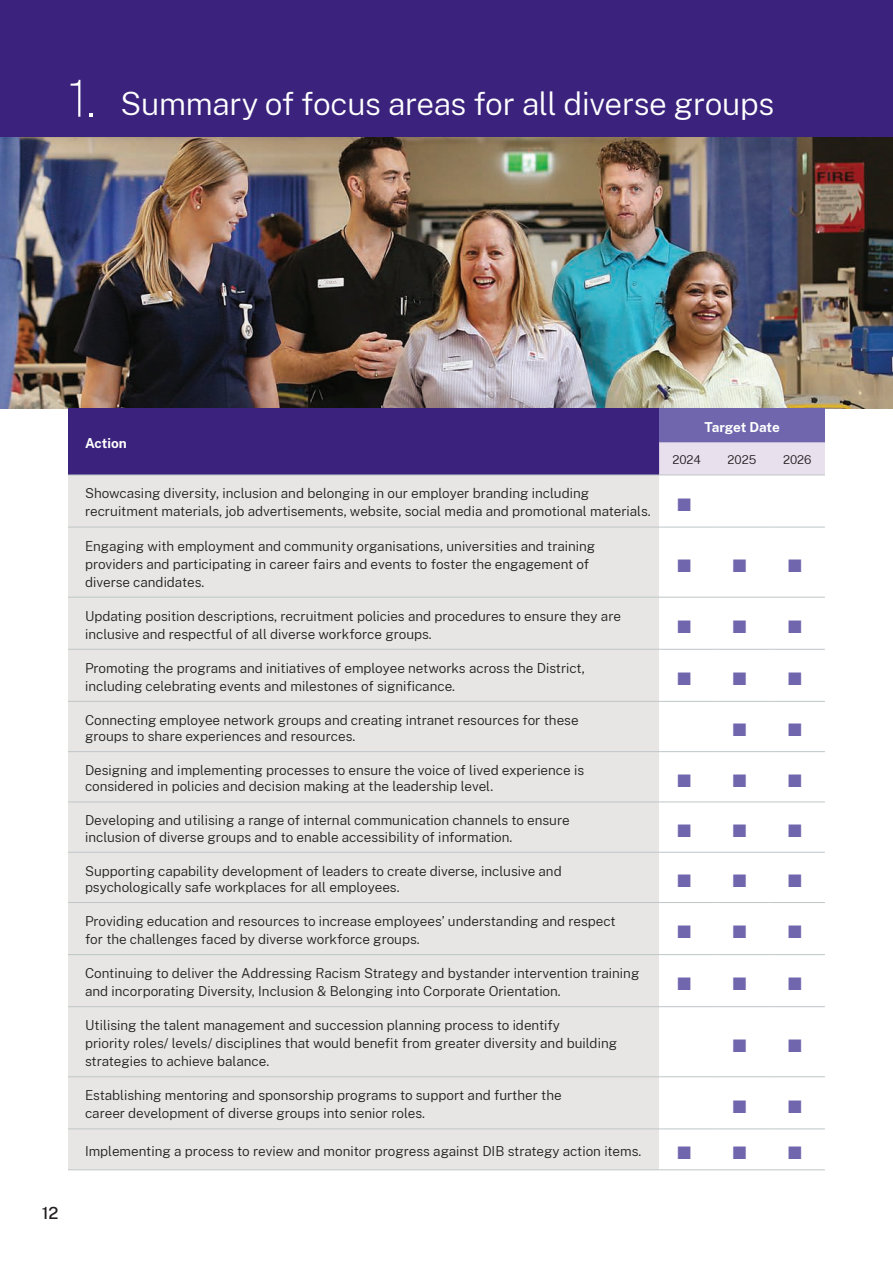
<style>
.page{position:relative;width:893px;height:1263px;background:#fff}
.page>*{position:absolute;margin:0;border:0;box-sizing:border-box;transform-origin:0 0}
.t1{font:100 51px "Public Sans";color:#fff}
.t2{font:300 31.5px "Public Sans";letter-spacing:-.01em;color:#fff}
.t3{font:27px "Arial";color:#6f66ae}
.t4{font:500 16.5px "Public Sans";color:#231f20}
.t5{font:300 13.5px/18px "Public Sans";color:#231f20}
.t6{font:700 13.5px "Public Sans";letter-spacing:-.01em;color:#fff}
.t7{font:300 12px "Public Sans";color:#231f20}
</style>
<div class="page">
<img style="left:0;top:136px;width:893px;height:272px">
<div style="left:0;top:0;width:893px;height:136px;background:#3b237d"></div>
<div style="left:68px;top:408px;width:591px;height:67px;background:#3b237d"></div>
<div style="left:659px;top:408px;width:166px;height:34px;background:#6f66ae"></div>
<div style="left:659px;top:442px;width:166px;height:33px;background:#e9e0ee"></div>
<div style="left:68px;top:476px;width:591px;height:693px;background:#e8e6e5"></div>
<hr style="left:68px;top:475px;width:591px;height:1px;background:#bec6c7">
<hr style="left:68px;top:902px;width:591px;height:1px;background:#bec6c7">
<hr style="left:68px;top:527px;width:591px;height:1px;background:#bec6c7">
<hr style="left:68px;top:597px;width:591px;height:1px;background:#bec6c7">
<hr style="left:68px;top:649px;width:591px;height:1px;background:#bec6c7">
<hr style="left:68px;top:701px;width:591px;height:1px;background:#bec6c7">
<hr style="left:68px;top:751px;width:591px;height:1px;background:#bec6c7">
<hr style="left:68px;top:802px;width:591px;height:1px;background:#bec6c7">
<hr style="left:68px;top:852px;width:591px;height:1px;background:#bec6c7">
<hr style="left:68px;top:954px;width:591px;height:1px;background:#bec6c7">
<hr style="left:68px;top:1006px;width:591px;height:1px;background:#bec6c7">
<hr style="left:68px;top:1076px;width:591px;height:1px;background:#bec6c7">
<hr style="left:68px;top:1128px;width:591px;height:1px;background:#bec6c7">
<hr style="left:68px;top:1169px;width:591px;height:1px;background:#bec6c7">
<hr style="left:659px;top:475px;width:55px;height:1px;background:#bec6c7">
<hr style="left:714px;top:475px;width:56px;height:1px;background:#bec6c7">
<hr style="left:770px;top:475px;width:55px;height:1px;background:#bec6c7">
<hr style="left:659px;top:527px;width:55px;height:1px;background:#bec6c7">
<hr style="left:714px;top:527px;width:56px;height:1px;background:#bec6c7">
<hr style="left:770px;top:527px;width:55px;height:1px;background:#bec6c7">
<hr style="left:659px;top:597px;width:55px;height:1px;background:#bec6c7">
<hr style="left:714px;top:597px;width:56px;height:1px;background:#bec6c7">
<hr style="left:770px;top:597px;width:55px;height:1px;background:#bec6c7">
<hr style="left:659px;top:649px;width:55px;height:1px;background:#bec6c7">
<hr style="left:659px;top:802px;width:55px;height:1px;background:#bec6c7">
<hr style="left:659px;top:852px;width:55px;height:1px;background:#bec6c7">
<hr style="left:659px;top:902px;width:55px;height:1px;background:#bec6c7">
<hr style="left:659px;top:954px;width:55px;height:1px;background:#bec6c7">
<hr style="left:659px;top:1006px;width:55px;height:1px;background:#bec6c7">
<hr style="left:659px;top:1076px;width:55px;height:1px;background:#bec6c7">
<hr style="left:659px;top:1128px;width:55px;height:1px;background:#bec6c7">
<hr style="left:714px;top:649px;width:56px;height:1px;background:#bec6c7">
<hr style="left:714px;top:802px;width:56px;height:1px;background:#bec6c7">
<hr style="left:714px;top:852px;width:56px;height:1px;background:#bec6c7">
<hr style="left:714px;top:902px;width:56px;height:1px;background:#bec6c7">
<hr style="left:714px;top:954px;width:56px;height:1px;background:#bec6c7">
<hr style="left:714px;top:1006px;width:56px;height:1px;background:#bec6c7">
<hr style="left:714px;top:1076px;width:56px;height:1px;background:#bec6c7">
<hr style="left:714px;top:1128px;width:56px;height:1px;background:#bec6c7">
<hr style="left:714px;top:1169px;width:56px;height:1px;background:#bec6c7">
<hr style="left:770px;top:649px;width:55px;height:1px;background:#bec6c7">
<hr style="left:770px;top:802px;width:55px;height:1px;background:#bec6c7">
<hr style="left:770px;top:852px;width:55px;height:1px;background:#bec6c7">
<hr style="left:770px;top:902px;width:55px;height:1px;background:#bec6c7">
<hr style="left:770px;top:954px;width:55px;height:1px;background:#bec6c7">
<hr style="left:770px;top:1006px;width:55px;height:1px;background:#bec6c7">
<hr style="left:770px;top:1076px;width:55px;height:1px;background:#bec6c7">
<hr style="left:770px;top:1128px;width:55px;height:1px;background:#bec6c7">
<hr style="left:770px;top:1169px;width:55px;height:1px;background:#bec6c7">
<hr style="left:659px;top:701px;width:55px;height:1px;background:#bec6c7">
<hr style="left:659px;top:1169px;width:55px;height:1px;background:#bec6c7">
<hr style="left:714px;top:701px;width:56px;height:1px;background:#bec6c7">
<hr style="left:770px;top:701px;width:55px;height:1px;background:#bec6c7">
<hr style="left:659px;top:751px;width:55px;height:1px;background:#bec6c7">
<hr style="left:714px;top:751px;width:56px;height:1px;background:#bec6c7">
<hr style="left:770px;top:751px;width:55px;height:1px;background:#bec6c7">
<h1 class="t1" style="left:68px;top:64px;width:29px">1.</h1>
<h2 class="t2" style="left:120px;top:82px;width:655px">Summary of focus areas for all diverse groups</h2>
<p class="t4" style="left:42px;top:1202px;width:18px">12</p>
<p class="t6" style="left:85px;top:433px;width:43px">Action</p>
<p class="t6" style="left:704px;top:417px;width:77px">Target Date</p>
<p class="t7" style="left:672px;top:452px;width:30px">2024</p>
<p class="t7" style="left:728px;top:452px;width:30px">2025</p>
<p class="t7" style="left:783px;top:452px;width:30px">2026</p>
<p class="t5" style="left:85px;top:484px;width:609px">Showcasing diversity, inclusion and belonging in our employer branding including<br>recruitment materials, job advertisements, website, social media and promotional materials. <sup>■</sup></p>
<p class="t5" style="left:85px;top:536px;width:512px">Engaging with employment and community organisations, universities and training providers and participating in career fairs and events to foster the engagement of diverse candidates.</p>
<h3 class="t3" style="left:676px;top:544px;width:73px">■ ■</h3>
<h3 class="t3" style="left:787px;top:544px;width:18px">■</h3>
<p class="t5" style="left:85px;top:606px;width:537px">Updating position descriptions, recruitment policies and procedures to ensure they are inclusive and respectful of all diverse workforce groups.</p>
<h3 class="t3" style="left:676px;top:605px;width:73px">■ ■</h3>
<h3 class="t3" style="left:787px;top:605px;width:18px">■</h3>
<p class="t5" style="left:85px;top:658px;width:501px">Promoting the programs and initiatives of employee networks across the District, including celebrating events and milestones of significance.</p>
<h3 class="t3" style="left:676px;top:657px;width:73px">■ ■</h3>
<h3 class="t3" style="left:787px;top:657px;width:18px">■</h3>
<p class="t5" style="left:85px;top:711px;width:495px;line-height:16.2px">Connecting employee network groups and creating intranet resources for these groups to share experiences and resources.</p>
<h3 class="t3" style="left:731px;top:708px;width:73px">■ ■</h3>
<p class="t5" style="left:85px;top:761px;width:501px;line-height:16.2px">Designing and implementing processes to ensure the voice of lived experience is considered in policies and decision making at the leadership level.</p>
<h3 class="t3" style="left:676px;top:758px;width:73px">■ ■</h3>
<h3 class="t3" style="left:787px;top:758px;width:18px">■</h3>
<p class="t5" style="left:85px;top:812px;width:486px;line-height:16.2px">Developing and utilising a range of internal communication channels to ensure inclusion of diverse groups and to enable accessibility of information.</p>
<h3 class="t3" style="left:676px;top:809px;width:73px">■ ■</h3>
<h3 class="t3" style="left:787px;top:809px;width:18px">■</h3>
<p class="t5" style="left:85px;top:862px;width:478px;line-height:16.2px">Supporting capability development of leaders to create diverse, inclusive and psychologically safe workplaces for all employees.</p>
<h3 class="t3" style="left:676px;top:859px;width:73px">■ ■</h3>
<h3 class="t3" style="left:787px;top:859px;width:18px">■</h3>
<p class="t5" style="left:85px;top:911px;width:532px">Providing education and resources to increase employees’ understanding and respect for the challenges faced by diverse workforce groups.</p>
<h3 class="t3" style="left:676px;top:910px;width:73px">■ ■</h3>
<h3 class="t3" style="left:787px;top:910px;width:18px">■</h3>
<p class="t5" style="left:85px;top:963px;width:556px">Continuing to deliver the Addressing Racism Strategy and bystander intervention training and incorporating Diversity, Inclusion &amp; Belonging into Corporate Orientation.</p>
<h3 class="t3" style="left:676px;top:962px;width:73px">■ ■</h3>
<h3 class="t3" style="left:787px;top:962px;width:18px">■</h3>
<p class="t5" style="left:85px;top:1016px;width:534px">Utilising the talent management and succession planning process to identify<br>priority roles/ levels/ disciplines that would benefit from greater diversity and building strategies to achieve balance.</p>
<h3 class="t3" style="left:731px;top:1023px;width:73px">■ ■</h3>
<p class="t5" style="left:85px;top:1086px;width:478px">Establishing mentoring and sponsorship programs to support and further the career development of diverse groups into senior roles.</p>
<h3 class="t3" style="left:731px;top:1084px;width:73px">■ ■</h3>
<p class="t5" style="left:85px;top:1141px;width:558px">Implementing a process to review and monitor progress against DIB strategy action items.</p>
<h3 class="t3" style="left:676px;top:1131px;width:73px">■ ■</h3>
<h3 class="t3" style="left:787px;top:1131px;width:18px">■</h3>
</div>
